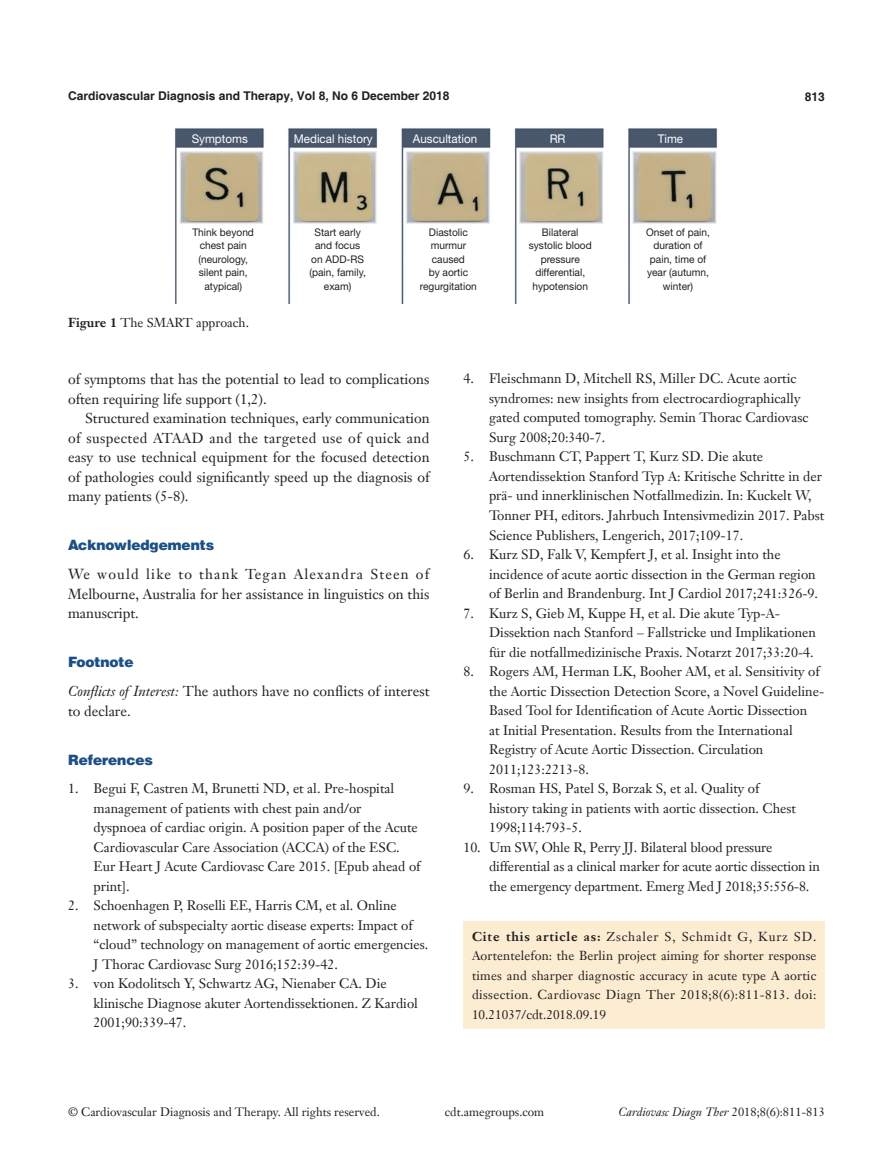
<style>
.page{position:relative;width:893px;height:1170px;background:#fff}
.page>*{position:absolute;margin:0;border:0;box-sizing:border-box;transform-origin:0 0}
.t1{font:14.25px/19.5px "Janson Text LT";color:#231f20}
.一级标题-6_5{font:900 14.25px "Helvetica";color:#1c5085}
.t2{font:13.5px/19.5px "Janson Text LT";color:#231f20}
.Cite{font:12.75px/19.5px "Janson Text LT";letter-spacing:.03em;color:#231f20;text-align:justify}
.表题字体{font:12.75px "Janson Text LT";color:#231f20}
.t3{font:12px "Janson Text LT";color:#231f20}
.t4{font:700 12px "Helvetica";color:#231f20}
.t5{font:12px "Helvetica Neue LT Pro";color:#fff}
.t6{font:italic 12px "Janson Text LT";color:#231f20}
.t7{font:10.5px/13.5px "Helvetica Neue LT Pro";color:#231f20;text-align:center}
.s1{font-weight:700}
.s2{font-style:italic}
.s3{font-style:normal}
</style>
<div class="page">
<div style="left:463px;top:921px;width:362px;height:107px;background:#fcedd2"></div>
<img style="left:175px;top:128px;width:543px;height:175px">
<p class="t4" style="left:68px;top:88px;width:383px">Cardiovascular Diagnosis and Therapy, Vol 8, No 6 December 2018</p>
<p class="t4" style="left:805px;top:89px;width:22px">813</p>
<p class="t5" style="left:192px;top:131px;width:58px">Symptoms</p>
<p class="t5" style="left:294px;top:131px;width:80px">Medical history</p>
<p class="t5" style="left:413px;top:131px;width:66px">Auscultation</p>
<p class="t5" style="left:550px;top:131px;width:17px">RR</p>
<p class="t5" style="left:658px;top:131px;width:27px">Time</p>
<p class="t7" style="left:192px;top:225px;width:63px">Think beyond chest pain (neurology, silent pain, atypical)</p>
<p class="t7" style="left:309px;top:225px;width:58px">Start early and focus on ADD-RS (pain, family, exam)</p>
<p class="t7" style="left:646px;top:225px;width:65px">Onset of pain, duration of pain, time of year (autumn, winter)</p>
<p class="t7" style="left:420px;top:225px;width:58px">Diastolic murmur caused<br>by aortic regurgitation</p>
<p class="t7" style="left:529px;top:225px;width:64px">Bilateral systolic blood pressure differential, hypotension</p>
<p class="表题字体" style="left:68px;top:315px;width:182px"><span class="s1">Figure 1</span> The SMART approach.</p>
<p class="t1" style="left:68px;top:369px;width:363px">of symptoms that has the potential to lead to complications often requiring life support (1,2).</p>
<p class="t1" style="left:68px;top:408px;width:363px;text-align:justify;text-indent:17px">Structured examination techniques, early communication of suspected ATAAD and the targeted use of quick and easy to use technical equipment for the focused detection of pathologies could significantly speed up the diagnosis of many patients (5-8).</p>
<p class="一级标题-6_5" style="left:68px;top:535px;width:148px">Acknowledgements</p>
<p class="t1" style="left:68px;top:564px;width:363px;text-align:justify">We would like to thank Tegan Alexandra Steen of Melbourne, Australia for her assistance in linguistics on this manuscript.</p>
<p class="一级标题-6_5" style="left:68px;top:652px;width:67px">Footnote</p>
<p class="t1" style="left:68px;top:681px;width:363px"><span class="s2">Conflicts of Interest:</span> The authors have no conflicts of interest to declare.</p>
<p class="一级标题-6_5" style="left:68px;top:750px;width:86px">References</p>
<p class="t2" style="left:94px;top:778px;width:328px;text-indent:-26px">1. Begui F, Castren M, Brunetti ND, et al. Pre-hospital management of patients with chest pain and/or<br>dyspnoea of cardiac origin. A position paper of the Acute Cardiovascular Care Association (ACCA) of the ESC.<br>Eur Heart J Acute Cardiovasc Care 2015. [Epub ahead of print].</p>
<p class="t2" style="left:94px;top:895px;width:336px;text-indent:-26px">2. Schoenhagen P, Roselli EE, Harris CM, et al. Online network of subspecialty aortic disease experts: Impact of “cloud” technology on management of aortic emergencies.<br>J Thorac Cardiovasc Surg 2016;152:39-42.</p>
<p class="t2" style="left:94px;top:973px;width:326px;text-indent:-26px">3. von Kodolitsch Y, Schwartz AG, Nienaber CA. Die klinische Diagnose akuter Aortendissektionen. Z Kardiol<br>2001;90:339-47.</p>
<p class="t2" style="left:489px;top:369px;width:321px;text-indent:-26px">4. Fleischmann D, Mitchell RS, Miller DC. Acute aortic syndromes: new insights from electrocardiographically gated computed tomography. Semin Thorac Cardiovasc Surg 2008;20:340-7.</p>
<p class="t2" style="left:489px;top:447px;width:337px;text-indent:-26px">5. Buschmann CT, Pappert T, Kurz SD. Die akute Aortendissektion Stanford Typ A: Kritische Schritte in der prä- und innerklinischen Notfallmedizin. In: Kuckelt W, Tonner PH, editors. Jahrbuch Intensivmedizin 2017. Pabst Science Publishers, Lengerich, 2017;109-17.</p>
<p class="t2" style="left:489px;top:544px;width:331px;text-indent:-26px">6. Kurz SD, Falk V, Kempfert J, et al. Insight into the incidence of acute aortic dissection in the German region of Berlin and Brandenburg. Int J Cardiol 2017;241:326-9.</p>
<p class="t2" style="left:489px;top:603px;width:328px;text-indent:-26px">7. Kurz S, Gieb M, Kuppe H, et al. Die akute Typ-A-<br>Dissektion nach Stanford – Fallstricke und Implikationen für die notfallmedizinische Praxis. Notarzt 2017;33:20-4.</p>
<p class="t2" style="left:489px;top:661px;width:337px;text-indent:-26px">8. Rogers AM, Herman LK, Booher AM, et al. Sensitivity of the Aortic Dissection Detection Score, a Novel Guideline-Based Tool for Identification of Acute Aortic Dissection<br>at Initial Presentation. Results from the International Registry of Acute Aortic Dissection. Circulation 2011;123:2213-8.</p>
<p class="t2" style="left:489px;top:778px;width:308px;text-indent:-26px">9. Rosman HS, Patel S, Borzak S, et al. Quality of history taking in patients with aortic dissection. Chest<br>1998;114:793-5.</p>
<p class="t2" style="left:489px;top:837px;width:332px;text-indent:-26px">10. Um SW, Ohle R, Perry JJ. Bilateral blood pressure differential as a clinical marker for acute aortic dissection in the emergency department. Emerg Med J 2018;35:556-8.</p>
<p class="Cite" style="left:472px;top:926px;width:346px"><span class="s1">Cite this article as:</span> Zschaler S, Schmidt G, Kurz SD.<br>Aortentelefon: the Berlin project aiming for shorter response times and sharper diagnostic accuracy in acute type A aortic dissection. Cardiovasc Diagn Ther 2018;8(6):811-813. doi:<br>10.21037/cdt.2018.09.19</p>
<p class="t3" style="left:68px;top:1104px;width:313px">© Cardiovascular Diagnosis and Therapy. All rights reserved.</p>
<p class="t3" style="left:445px;top:1104px;width:101px">cdt.amegroups.com</p>
<p class="t6" style="left:618px;top:1104px;width:208px">Cardiovasc Diagn Ther <span class="s3">2018;8(6):811-813</span></p>
</div>
